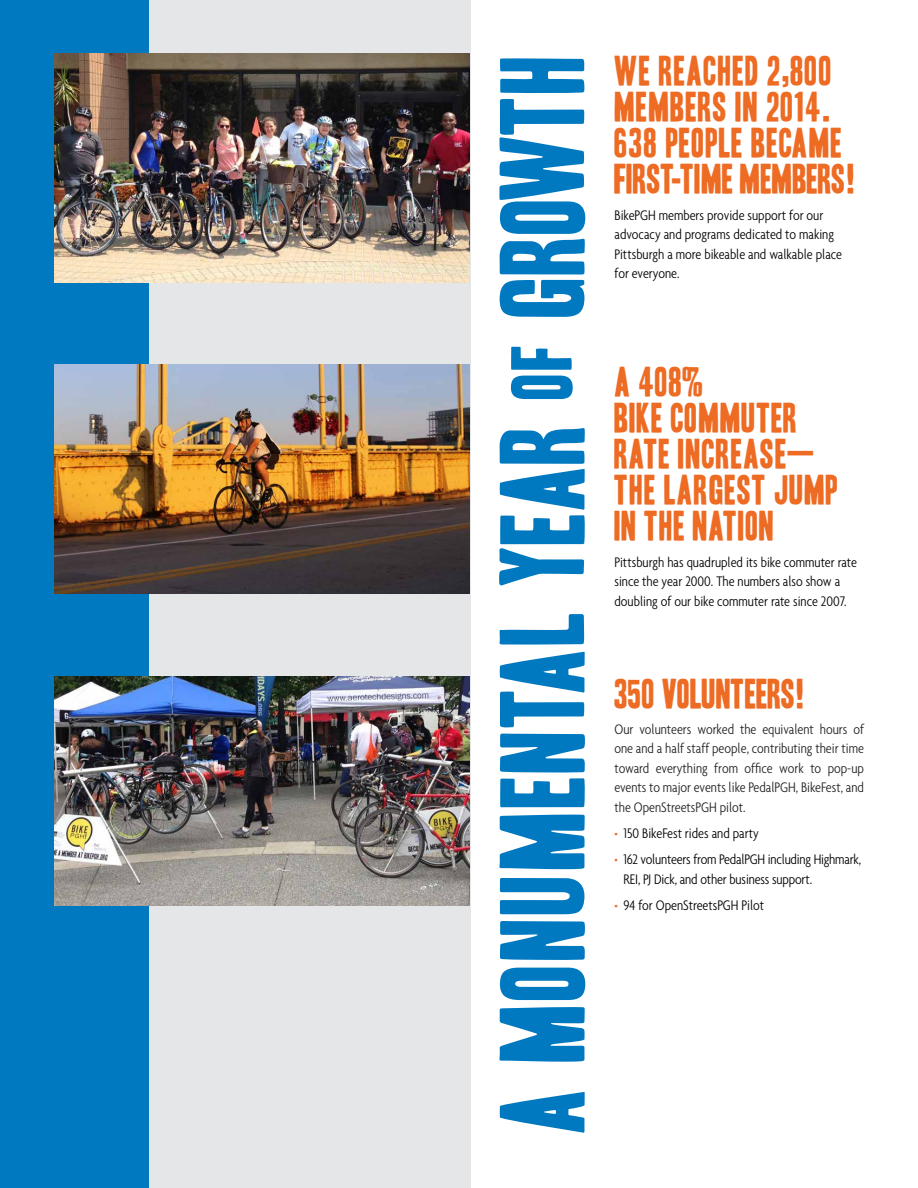
<style>
.page{position:relative;width:918px;height:1188px;background:#fff}
.page>*{position:absolute;margin:0;border:0;box-sizing:border-box;transform-origin:0 0}
.t1{font:103.65px "Headline One HPLHS";letter-spacing:.01em;color:#0079c1}
.t2{font:36px/36px "Headline One HPLHS";letter-spacing:.02em;color:#ed6b23}
.t3{font:36px "Headline One HPLHS";color:#ed6b23}
.t4{font:300 condensed 15px/19.5px "Agenda";color:#000}
.t5{font:300 condensed 15px/19.5px "Agenda";color:#222;text-align:justify}
.s1{font-size:75px}
.s2{font-family:"Impact"}
</style>
<div class="page">
<div style="left:0;top:0;width:471px;height:1188px;background:#e5e6e7"></div>
<div style="left:0;top:0;width:148px;height:1188px;background:#0079c1"></div>
<img style="left:54px;top:676px;width:416px;height:229px">
<img style="left:54px;top:365px;width:416px;height:229px">
<img style="left:54px;top:54px;width:416px;height:229px">
<h1 class="t1" style="left:493px;top:1134px;width:1082px;rotate:-90deg">A MONUMENTAL YEAR <span class="s1">OF</span> GROWTH</h1>
<h2 class="t2" style="left:615px;top:54px;width:243px">WE REACHED 2,800<br>MEMBERS IN 2014.<br>638 PEOPLE BECAME<br>FIRST-TIME MEMBERS!</h2>
<p class="t4" style="left:615px;top:205px;width:229px">BikePGH members provide support for our advocacy and programs dedicated to making Pittsburgh a more bikeable and walkable place for everyone.</p>
<h2 class="t2" style="left:615px;top:365px;width:225px">A 408%<br>BIKE COMMUTER<br>RATE INCREASE<span class="s2">—<br></span>THE LARGEST JUMP<br>IN THE NATION</h2>
<p class="t4" style="left:615px;top:552px;width:244px">Pittsburgh has quadrupled its bike commuter rate since the year 2000. The numbers also show a doubling of our bike commuter rate since 2007.</p>
<h2 class="t3" style="left:615px;top:676px;width:193px">350 VOLUNTEERS!</h2>
<p class="t5" style="left:615px;top:719px;width:251px">Our volunteers worked the equivalent hours of one and a half staff people, contributing their time toward everything from office work to pop-up events to major events like PedalPGH, BikeFest, and the OpenStreetsPGH pilot.</p>
<p class="t4" style="left:615px;top:820px;width:248px;line-height:26.2px"><sup>.</sup> 150 BikeFest rides and party<br><sup>.</sup> 162 volunteers from PedalPGH including Highmark,</p>
<p class="t4" style="left:615px;top:866px;width:199px;line-height:26.2px;text-indent:9px">REI, PJ Dick, and other business support. <sup>.</sup> 94 for OpenStreetsPGH Pilot</p>
</div>
